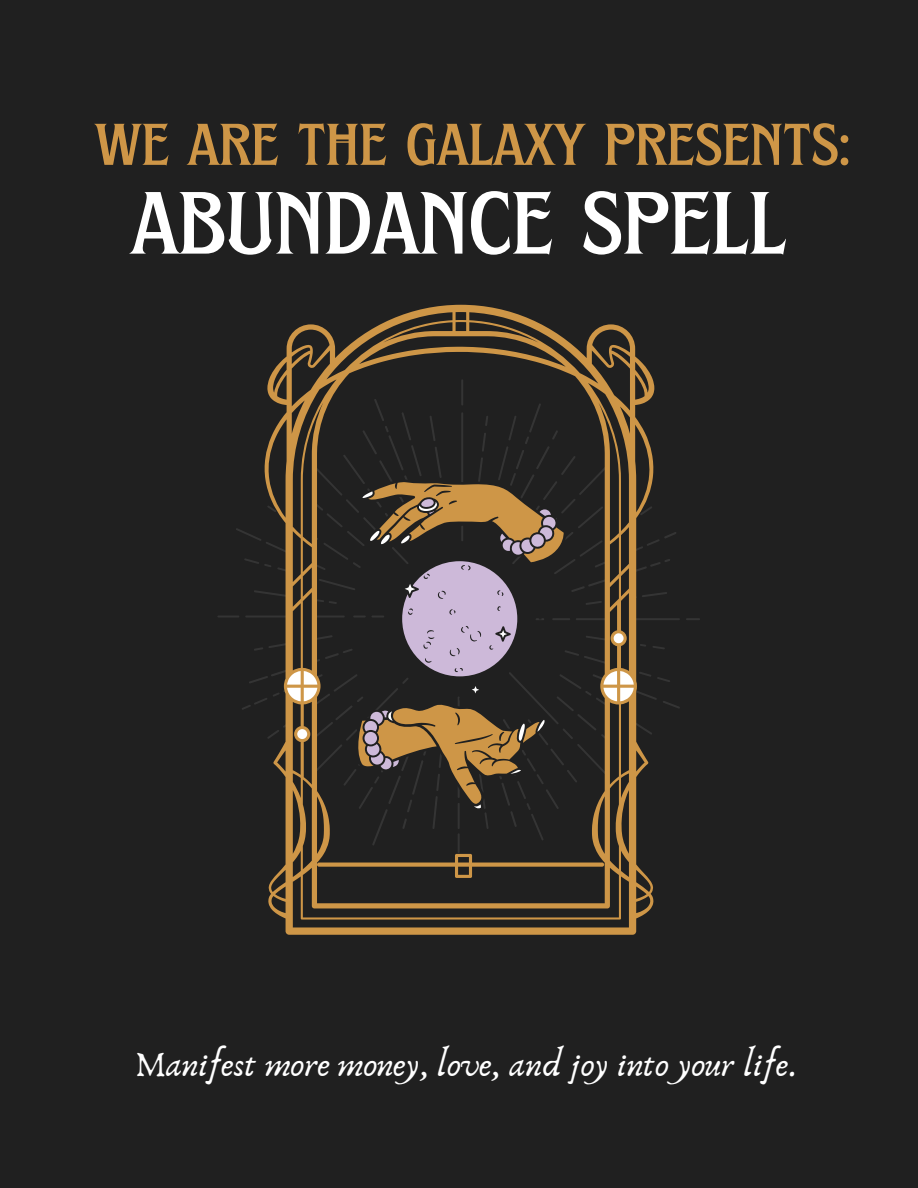
<style>
.page{position:relative;width:918px;height:1188px;background:#202020}
.page>*{position:absolute;margin:0;border:0;box-sizing:border-box;transform-origin:0 0}
.t1{font:108px "EFCO Brookshire";color:#fff}
.t2{font:72px "EFCO Brookshire";color:#ce9647}
.t3{font:36px "Anaktoria";color:#fff}
</style>
<div class="page">
<svg style="left:263px;top:305px;width:391px;height:630px"></svg>
<svg style="left:285px;top:498px;width:350px;height:243px"></svg>
<svg style="left:351px;top:478px;width:216px;height:332px"></svg>
<p class="t2" style="left:95px;top:98px;width:757px">WE ARE THE GALAXY PRESENTS:</p>
<p class="t1" style="left:132px;top:154px;width:656px">ABUNDANCE SPELL</p>
<p class="t3" style="left:135px;top:1042px;width:663px">Manifest more money, love, and joy into your life.</p>
</div>
